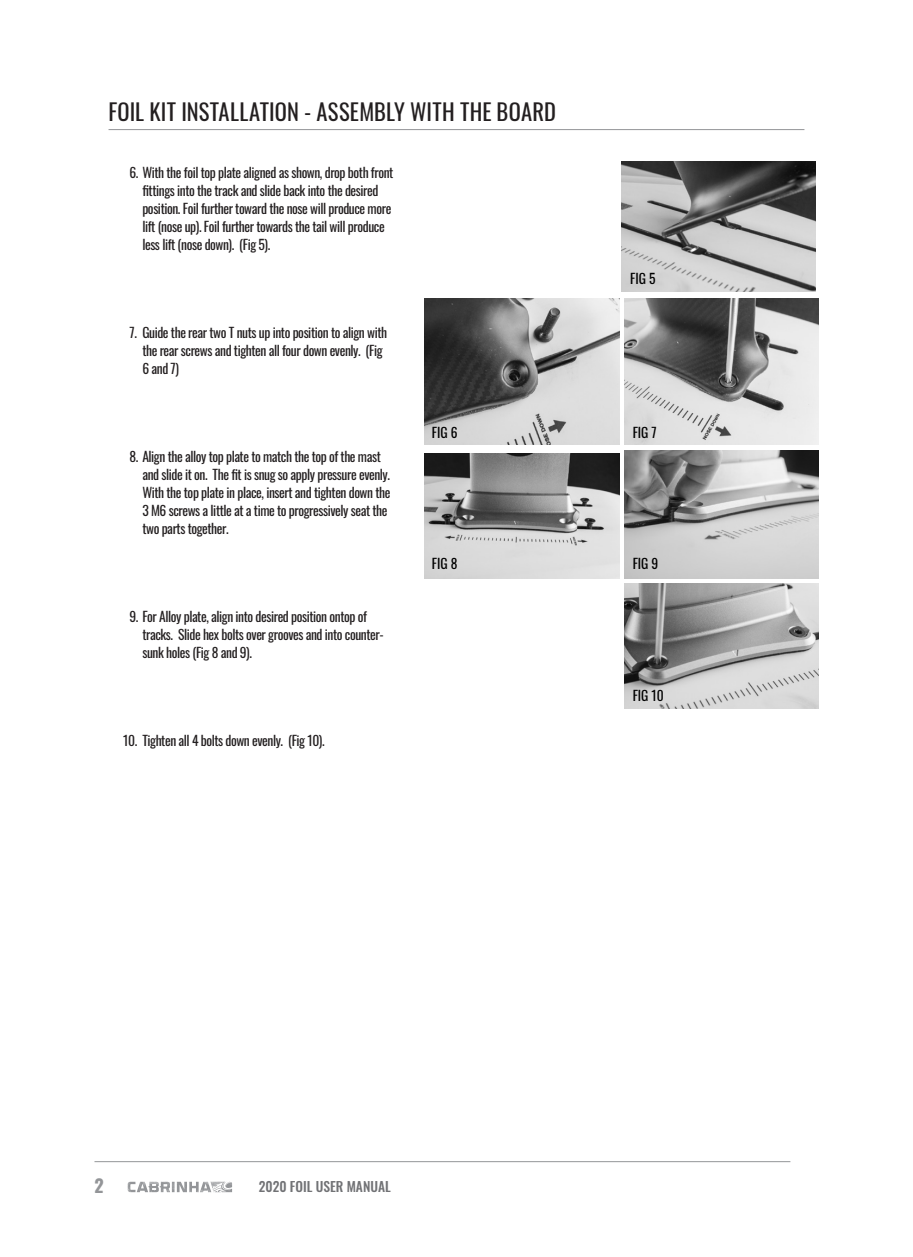
<style>
.page{position:relative;width:913px;height:1257px;background:#fff}
.page>*{position:absolute;margin:0;border:0;box-sizing:border-box;transform-origin:0 0}
.t1{font:22.5px "Oswald";letter-spacing:.01em;color:#231f20}
.t2{font:700 18px "Oswald";color:#939598}
.t3{font:13.5px/18px "Oswald";letter-spacing:-.03em;color:#231f20}
.t4{font:13.5px "Oswald";color:#000}
.t5{font:500 13.5px "Oswald";color:#717275}
</style>
<div class="page">
<hr style="left:108px;top:129px;width:696px;height:1px;background:#939598">
<hr style="left:94px;top:1161px;width:696px;height:1px;background:#939598">
<svg style="left:128px;top:1181px;width:104px;height:11px"></svg>
<img style="left:624px;top:450px;width:194px;height:128px">
<img style="left:424px;top:453px;width:194px;height:125px">
<img style="left:624px;top:583px;width:194px;height:125px">
<img style="left:624px;top:298px;width:194px;height:146px">
<img style="left:424px;top:298px;width:194px;height:146px">
<img style="left:621px;top:161px;width:194px;height:130px">
<p class="t1" style="left:108px;top:92px;width:449px">FOIL KIT INSTALLATION - ASSEMBLY WITH THE BOARD</p>
<p class="t3" style="left:142px;top:162px;width:252px;text-indent:-13px">6. With the foil top plate aligned as shown, drop both front fittings into the track and slide back into the desired position. Foil further toward the nose will produce more lift (nose up). Foil further towards the tail will produce less lift (nose down). (Fig 5).</p>
<p class="t3" style="left:142px;top:322px;width:246px;text-indent:-13px">7. Guide the rear two T nuts up into position to align with the rear screws and tighten all four down evenly. (Fig<br>6 and 7)</p>
<p class="t3" style="left:142px;top:446px;width:249px;text-indent:-13px">8. Align the alloy top plate to match the top of the mast and slide it on. The fit is snug so apply pressure evenly.<br>With the top plate in place, insert and tighten down the 3 M6 screws a little at a time to progressively seat the two parts together.</p>
<p class="t3" style="left:142px;top:606px;width:243px;text-indent:-13px">9. For Alloy plate, align into desired position ontop of tracks. Slide hex bolts over grooves and into counter&shy;sunk holes (Fig 8 and 9).</p>
<p class="t3" style="left:123px;top:730px;width:203px">10. Tighten all 4 bolts down evenly. (Fig 10).</p>
<p class="t4" style="left:629px;top:267px;width:27px">FIG 5</p>
<p class="t4" style="left:431px;top:420px;width:27px">FIG 6</p>
<p class="t4" style="left:632px;top:420px;width:26px">FIG 7</p>
<p class="t4" style="left:431px;top:551px;width:27px">FIG 8</p>
<p class="t4" style="left:632px;top:551px;width:27px">FIG 9</p>
<p class="t4" style="left:632px;top:683px;width:33px">FIG 10</p>
<h2 class="t2" style="left:94px;top:1176px;width:11px">2</h2>
<p class="t5" style="left:259px;top:1179px;width:133px">2020 FOIL USER MANUAL</p>
</div>
